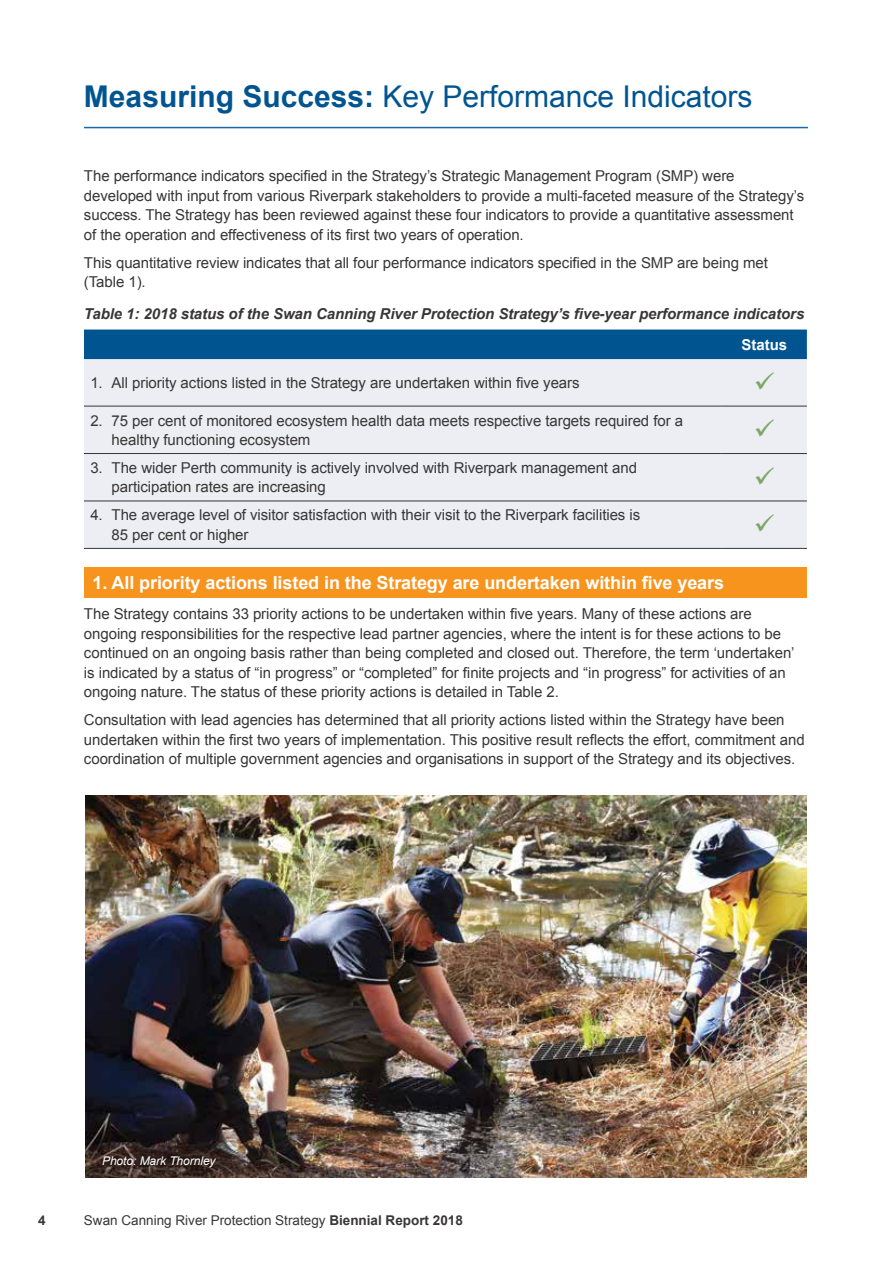
<style>
.page{position:relative;width:893px;height:1263px;background:#fff}
.page>*{position:absolute;margin:0;border:0;box-sizing:border-box;transform-origin:0 0}
.Section_H1{font:30px "Arial";color:#005590}
.t1{font:700 18px "Arial";letter-spacing:-.005em;color:#fff}
.t2{font:15px/19.5px "Arial";letter-spacing:-.005em;color:#383637}
.t3{font:italic 700 15px "Arial";letter-spacing:-.005em;color:#383637}
.t4{font:700 15px "Arial";letter-spacing:-.005em;color:#fff}
.t5{font:13.5px "Arial";color:#383637}
.t6{font:700 13.5px "Arial";color:#383637}
.Notes{font:italic 12px "Arial";letter-spacing:-.005em;color:#fff}
.s1{font-weight:700}
</style>
<div class="page">
<hr style="left:84px;top:127px;width:724px;height:1px;background:#1868ad">
<div style="left:84px;top:330px;width:723px;height:29px;background:#005590"></div>
<div style="left:84px;top:359px;width:723px;height:189px;background:#edeef4"></div>
<hr style="left:84px;top:406px;width:638px;height:1px;background:#383637">
<hr style="left:722px;top:406px;width:85px;height:1px;background:#383637">
<hr style="left:84px;top:453px;width:638px;height:1px;background:#383637">
<hr style="left:722px;top:453px;width:85px;height:1px;background:#383637">
<hr style="left:84px;top:501px;width:638px;height:1px;background:#383637">
<hr style="left:722px;top:501px;width:85px;height:1px;background:#383637">
<hr style="left:84px;top:548px;width:638px;height:1px;background:#383637">
<hr style="left:722px;top:548px;width:85px;height:1px;background:#383637">
<div style="left:84px;top:567px;width:723px;height:30px;background:#f7941e"></div>
<img style="left:85px;top:796px;width:721px;height:382px">
<svg style="left:756px;top:372px;width:18px;height:18px"></svg>
<svg style="left:756px;top:419px;width:18px;height:18px"></svg>
<svg style="left:756px;top:467px;width:18px;height:17px"></svg>
<svg style="left:756px;top:514px;width:18px;height:18px"></svg>
<p class="Section_H1" style="left:84px;top:77px;width:670px"><span class="s1">Measuring Success:</span> Key Performance Indicators</p>
<p class="t2" style="left:84px;top:166px;width:722px">The performance indicators specified in the Strategy’s Strategic Management Program (SMP) were developed with input from various Riverpark stakeholders to provide a multi-faceted measure of the Strategy’s success. The Strategy has been reviewed against these four indicators to provide a quantitative assessment of the operation and effectiveness of its first two years of operation.</p>
<p class="t2" style="left:84px;top:253px;width:685px">This quantitative review indicates that all four performance indicators specified in the SMP are being met (Table 1).</p>
<h3 class="t3" style="left:84px;top:304px;width:722px">Table 1: 2018 status of the Swan Canning River Protection Strategy’s five-year performance indicators</h3>
<p class="t4" style="left:742px;top:335px;width:47px">Status</p>
<p class="t2" style="left:90px;top:373px;width:491px">1. All priority actions listed in the Strategy are undertaken within five years</p>
<p class="t2" style="left:112px;top:411px;width:573px;text-indent:-21px">2. 75 per cent of monitored ecosystem health data meets respective targets required for a healthy functioning ecosystem</p>
<p class="t2" style="left:112px;top:458px;width:527px;text-indent:-21px">3. The wider Perth community is actively involved with Riverpark management and participation rates are increasing</p>
<p class="t2" style="left:112px;top:505px;width:530px;text-indent:-21px">4. The average level of visitor satisfaction with their visit to the Riverpark facilities is<br>85 per cent or higher</p>
<h2 class="t1" style="left:92px;top:571px;width:633px">1. All priority actions listed in the Strategy are undertaken within five years</h2>
<p class="t2" style="left:84px;top:605px;width:712px">The Strategy contains 33 priority actions to be undertaken within five years. Many of these actions are ongoing responsibilities for the respective lead partner agencies, where the intent is for these actions to be continued on an ongoing basis rather than being completed and closed out. Therefore, the term ‘undertaken’ is indicated by a status of “in progress” or “completed” for finite projects and “in progress” for activities of an ongoing nature. The status of these priority actions is detailed in Table 2.</p>
<p class="t2" style="left:84px;top:711px;width:722px">Consultation with lead agencies has determined that all priority actions listed within the Strategy have been undertaken within the first two years of implementation. This positive result reflects the effort, commitment and coordination of multiple government agencies and organisations in support of the Strategy and its objectives.</p>
<p class="Notes" style="left:102px;top:1153px;width:115px">Photo: Mark Thornley</p>
<p class="t6" style="left:38px;top:1212px;width:9px">4</p>
<p class="t5" style="left:84px;top:1212px;width:380px">Swan Canning River Protection Strategy <span class="s1">Biennial Report 2018</span></p>
</div>
